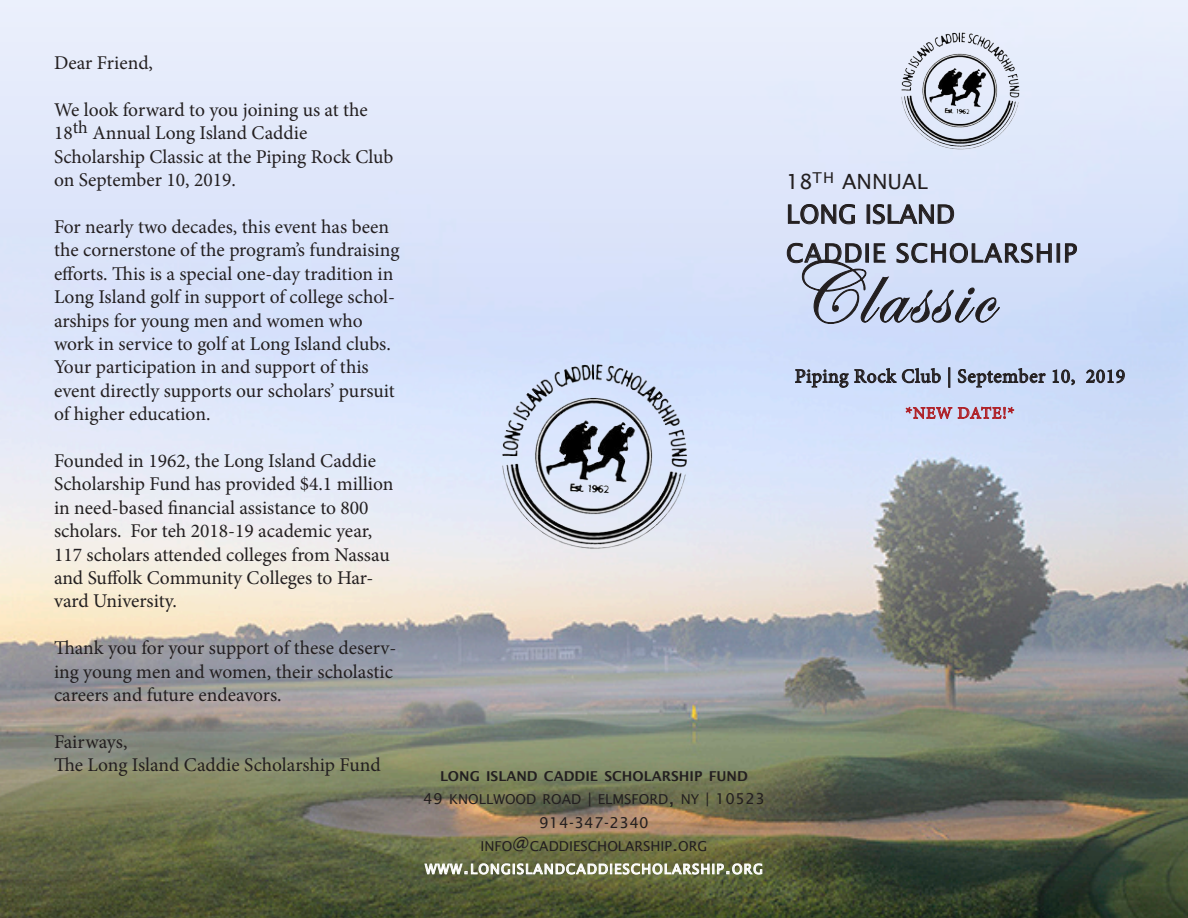
<style>
.page{position:relative;width:1188px;height:918px;background:#fff}
.page>*{position:absolute;margin:0;border:0;box-sizing:border-box;transform-origin:0 0}
.t1{font:88.2px "Edwardian Script ITC";letter-spacing:.06em;color:#231f20;scale:.94 1}
.t2{font:25.5px "Lucida Sans";letter-spacing:.04em;color:#231f20}
.t3{font:25.5px "Lucida Sans";color:#231f20}
.t4{font:21px "Lucida Sans";color:#231f20}
.t5{font:19.5px/23.4px "Minion Pro";color:#231f20}
.t6{font:19.5px "Minion Pro";letter-spacing:.03em;color:#231f20}
.t7{font:16.5px "Minion Pro";letter-spacing:.04em;color:#af2128}
.t8{font:15px "Lucida Sans";letter-spacing:.03em;color:#231f20}
.t9{font:13.65px "Lucida Sans";color:#231f20}
.t10{font:13.65px "Lucida Sans";letter-spacing:.07em;color:#fff}
.t11{font:600 13.65px "Lucida Sans";color:#231f20}
.s1{font-size:15px}
.s2{font-size:19.5px}
</style>
<div class="page">
<img style="left:0;top:0;width:1188px;height:918px">
<svg style="left:788px;top:204px;width:67px;height:20px"></svg>
<div style="left:867px;top:205px;width:3px;height:19px;border:1px solid #231f20"></div>
<svg style="left:873px;top:204px;width:81px;height:20px;background:#a8adbd"></svg>
<img style="left:899px;top:31px;width:122px;height:123px">
<svg style="left:787px;top:243px;width:290px;height:145px;background:#bdc8e2"></svg>
<svg style="left:1086px;top:369px;width:39px;height:14px"></svg>
<img style="left:498px;top:363px;width:192px;height:192px">
<svg style="left:425px;top:864px;width:337px;height:10px;background:#a5a890"></svg>
<svg style="left:906px;top:407px;width:46px;height:12px"></svg>
<svg style="left:958px;top:407px;width:56px;height:12px"></svg>
<p class="t5" style="left:54px;top:51px;width:100px">Dear Friend,</p>
<p class="t5" style="left:54px;top:98px;width:341px">We look forward to you joining us at the 18<sup>th</sup> Annual Long Island Caddie Scholarship Classic at the Piping Rock Club on September 10, 2019.</p>
<p class="t5" style="left:54px;top:215px;width:347px">For nearly two decades, this event has been the cornerstone of the program’s fundraising efforts. This is a special one-day tradition in Long Island golf in support of college schol&shy;arships for young men and women who work in service to golf at Long Island clubs.<br>Your participation in and support of this event directly supports our scholars’ pursuit of higher education.</p>
<p class="t5" style="left:54px;top:449px;width:341px">Founded in 1962, the Long Island Caddie Scholarship Fund has provided $4.1 million in need-based financial assistance to 800 scholars. For teh 2018-19 academic year, 117 scholars attended colleges from Nassau and Suffolk Community Colleges to Har&shy;vard University.</p>
<p class="t5" style="left:54px;top:636px;width:344px">Thank you for your support of these deserv&shy;ing young men and women, their scholastic careers and future endeavors.</p>
<p class="t5" style="left:54px;top:730px;width:75px">Fairways,</p>
<p class="t5" style="left:54px;top:753px;width:328px">The Long Island Caddie Scholarship Fund</p>
<p class="t4" style="left:786px;top:169px;width:143px">18<sup>TH</sup> ANNUAL</p>
<p class="t3" style="left:786px;top:200px;width:170px">LONG ISLAND</p>
<p class="t2" style="left:786px;top:239px;width:293px">CADDIE SCHOLARSHIP</p>
<p class="t1" style="left:786px;top:246px;width:220px">Classic</p>
<p class="t6" style="left:795px;top:363px;width:332px">Piping Rock Club | September 10, 2019</p>
<p class="t7" style="left:906px;top:402px;width:110px">*NEW DATE!*</p>
<p class="t11" style="left:440px;top:768px;width:309px">LONG ISLAND CADDIE SCHOLARSHIP FUND</p>
<p class="t9" style="left:423px;top:791px;width:343px"><span class="s1">49</span> KNOLLWOOD ROAD <span class="s1">|</span> ELMSFORD<span class="s2">,</span> NY <span class="s1">| 10523</span></p>
<p class="t8" style="left:539px;top:814px;width:111px">914-347-2340</p>
<p class="t9" style="left:481px;top:838px;width:228px">INFO<span class="s2">@</span>CADDIESCHOLARSHIP<span class="s2">.</span>ORG</p>
<p class="t10" style="left:425px;top:861px;width:339px">WWW<span class="s2">.</span>LONGISLANDCADDIESCHOLARSHIP<span class="s2">.</span>ORG</p>
</div>
